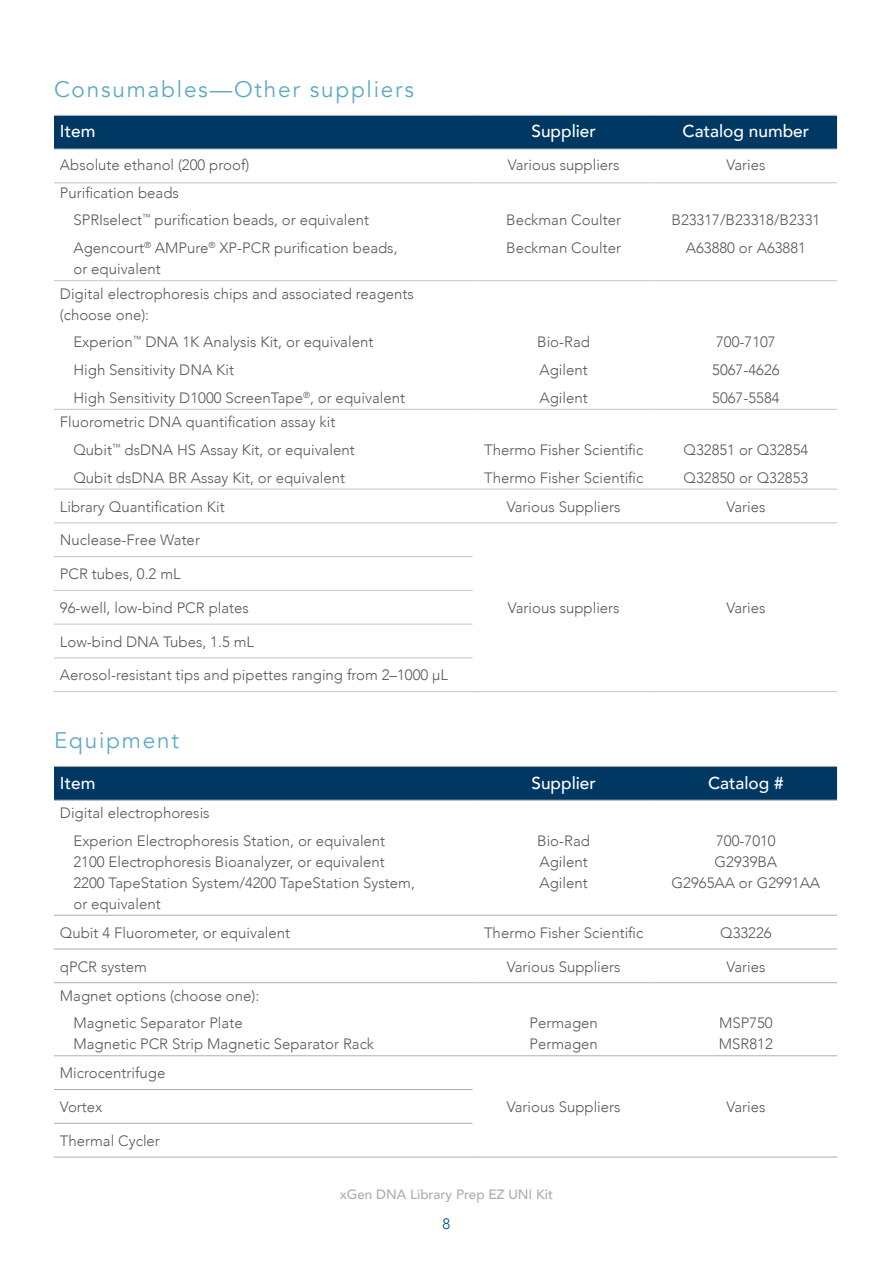
<style>
.page{position:relative;width:893px;height:1263px;background:#fff}
.page>*{position:absolute;margin:0;border:0;box-sizing:border-box;transform-origin:0 0}
.t1{font:22.5px "Avenir";letter-spacing:.08em;color:#5eaac6}
.t2{font:500 17.25px "Avenir";color:#fff}
.t3{font:300 15px/27.8px "Avenir";color:#58595b}
.t4{font:300 15px "Avenir";color:#005088}
.t5{font:500 13.5px "Avenir";color:#aeadaf}
</style>
<div class="page">
<div style="left:54px;top:116px;width:783px;height:33px;background:#003864"></div>
<hr style="left:54px;top:115px;width:418px;height:1px;background:#c4c2c3">
<hr style="left:472px;top:115px;width:183px;height:1px;background:#c4c2c3">
<hr style="left:655px;top:115px;width:182px;height:1px;background:#c4c2c3">
<hr style="left:54px;top:149px;width:418px;height:1px;background:#c4c2c3">
<hr style="left:472px;top:149px;width:183px;height:1px;background:#c4c2c3">
<hr style="left:655px;top:149px;width:182px;height:1px;background:#c4c2c3">
<hr style="left:54px;top:182px;width:418px;height:1px;background:#c4c2c3">
<hr style="left:472px;top:182px;width:183px;height:1px;background:#c4c2c3">
<hr style="left:655px;top:182px;width:182px;height:1px;background:#c4c2c3">
<hr style="left:54px;top:280px;width:418px;height:1px;background:#c4c2c3">
<hr style="left:472px;top:280px;width:183px;height:1px;background:#c4c2c3">
<hr style="left:655px;top:280px;width:182px;height:1px;background:#c4c2c3">
<hr style="left:54px;top:409px;width:418px;height:1px;background:#c4c2c3">
<hr style="left:472px;top:409px;width:183px;height:1px;background:#c4c2c3">
<hr style="left:655px;top:409px;width:182px;height:1px;background:#c4c2c3">
<hr style="left:54px;top:489px;width:418px;height:1px;background:#c4c2c3">
<hr style="left:472px;top:489px;width:183px;height:1px;background:#c4c2c3">
<hr style="left:655px;top:489px;width:182px;height:1px;background:#c4c2c3">
<hr style="left:54px;top:522px;width:418px;height:1px;background:#c4c2c3">
<hr style="left:472px;top:522px;width:183px;height:1px;background:#c4c2c3">
<hr style="left:655px;top:522px;width:182px;height:1px;background:#c4c2c3">
<hr style="left:472px;top:691px;width:183px;height:1px;background:#c4c2c3">
<hr style="left:655px;top:691px;width:182px;height:1px;background:#c4c2c3">
<hr style="left:54px;top:556px;width:418px;height:1px;background:#c4c2c3">
<hr style="left:54px;top:590px;width:418px;height:1px;background:#c4c2c3">
<hr style="left:54px;top:624px;width:418px;height:1px;background:#c4c2c3">
<hr style="left:54px;top:657px;width:418px;height:1px;background:#c4c2c3">
<hr style="left:54px;top:691px;width:418px;height:1px;background:#c4c2c3">
<div style="left:54px;top:767px;width:783px;height:33px;background:#003864"></div>
<hr style="left:54px;top:800px;width:418px;height:1px;background:#aeadaf">
<hr style="left:54px;top:915px;width:418px;height:1px;background:#aeadaf">
<hr style="left:472px;top:800px;width:183px;height:1px;background:#aeadaf">
<hr style="left:472px;top:915px;width:183px;height:1px;background:#aeadaf">
<hr style="left:655px;top:800px;width:182px;height:1px;background:#aeadaf">
<hr style="left:655px;top:915px;width:182px;height:1px;background:#aeadaf">
<hr style="left:54px;top:982px;width:418px;height:1px;background:#aeadaf">
<hr style="left:54px;top:1055px;width:418px;height:1px;background:#aeadaf">
<hr style="left:472px;top:982px;width:183px;height:1px;background:#aeadaf">
<hr style="left:655px;top:982px;width:182px;height:1px;background:#aeadaf">
<hr style="left:472px;top:1055px;width:183px;height:1px;background:#aeadaf">
<hr style="left:472px;top:1157px;width:183px;height:1px;background:#aeadaf">
<hr style="left:655px;top:1055px;width:182px;height:1px;background:#aeadaf">
<hr style="left:655px;top:1157px;width:182px;height:1px;background:#aeadaf">
<hr style="left:54px;top:766px;width:418px;height:1px;background:#aeadaf">
<hr style="left:472px;top:766px;width:183px;height:1px;background:#aeadaf">
<hr style="left:655px;top:766px;width:182px;height:1px;background:#aeadaf">
<hr style="left:54px;top:948px;width:418px;height:1px;background:#aeadaf">
<hr style="left:472px;top:948px;width:183px;height:1px;background:#aeadaf">
<hr style="left:655px;top:948px;width:182px;height:1px;background:#aeadaf">
<hr style="left:54px;top:1089px;width:418px;height:1px;background:#aeadaf">
<hr style="left:54px;top:1123px;width:418px;height:1px;background:#aeadaf">
<hr style="left:54px;top:1157px;width:418px;height:1px;background:#aeadaf">
<h1 class="t1" style="left:54px;top:76px;width:362px">Consumables—Other suppliers</h1>
<p class="t2" style="left:60px;top:116px;width:37px">Item</p>
<p class="t2" style="left:531px;top:116px;width:66px">Supplier</p>
<p class="t2" style="left:683px;top:116px;width:128px">Catalog number</p>
<p class="t3" style="left:60px;top:151px;width:191px">Absolute ethanol (200 proof)</p>
<p class="t3" style="left:508px;top:151px;width:113px">Various suppliers</p>
<p class="t3" style="left:726px;top:151px;width:41px">Varies</p>
<p class="t3" style="left:73px;top:179px;width:326px;text-indent:-13px">Purification beads<br>SPRIselect<sup>™</sup> purification beads, or equivalent<br>Agencourt<sup>®</sup> AMPure<sup>®</sup> XP-PCR purification beads,</p>
<p class="t3" style="left:73px;top:255px;width:89px">or equivalent</p>
<p class="t3" style="left:506px;top:206px;width:116px">Beckman Coulter<br>Beckman Coulter</p>
<p class="t3" style="left:672px;top:206px;width:150px;text-align:center">B23317/B23318/B2331<br>A63880 or A63881</p>
<p class="t3" style="left:60px;top:283px;width:355px;line-height:21px">Digital electrophoresis chips and associated reagents (choose one):</p>
<p class="t3" style="left:73px;top:328px;width:333px">Experion<sup>™</sup> DNA 1K Analysis Kit, or equivalent<br>High Sensitivity DNA Kit<br>High Sensitivity D1000 ScreenTape<sup>®</sup>, or equivalent</p>
<p class="t3" style="left:537px;top:328px;width:54px">Bio-Rad<br>Agilent<br>Agilent</p>
<p class="t3" style="left:712px;top:328px;width:69px">700-7107<br>5067-4626<br>5067-5584</p>
<p class="t3" style="left:73px;top:408px;width:283px;text-indent:-14px">Fluorometric DNA quantification assay kit<br>Qubit<sup>™</sup> dsDNA HS Assay Kit, or equivalent<br>Qubit dsDNA BR Assay Kit, or equivalent</p>
<p class="t3" style="left:484px;top:436px;width:161px">Thermo Fisher Scientific<br>Thermo Fisher Scientific</p>
<p class="t3" style="left:684px;top:436px;width:126px">Q32851 or Q32854<br>Q32850 or Q32853</p>
<p class="t3" style="left:60px;top:493px;width:166px">Library Quantification Kit</p>
<p class="t3" style="left:507px;top:493px;width:115px">Various Suppliers</p>
<p class="t3" style="left:726px;top:493px;width:41px">Varies</p>
<p class="t3" style="left:60px;top:526px;width:142px">Nuclease-Free Water</p>
<p class="t3" style="left:60px;top:560px;width:122px">PCR tubes, 0.2 mL</p>
<p class="t3" style="left:60px;top:594px;width:190px">96-well, low-bind PCR plates</p>
<p class="t3" style="left:60px;top:628px;width:196px">Low-bind DNA Tubes, 1.5 mL</p>
<p class="t3" style="left:60px;top:661px;width:390px">Aerosol-resistant tips and pipettes ranging from 2–1000 µL</p>
<p class="t3" style="left:508px;top:594px;width:113px">Various suppliers</p>
<p class="t3" style="left:726px;top:594px;width:41px">Varies</p>
<h1 class="t1" style="left:54px;top:727px;width:126px">Equipment</h1>
<p class="t2" style="left:60px;top:768px;width:37px">Item</p>
<p class="t2" style="left:531px;top:768px;width:66px">Supplier</p>
<p class="t2" style="left:708px;top:768px;width:77px">Catalog #</p>
<p class="t3" style="left:73px;top:799px;width:313px;text-indent:-14px">Digital electrophoresis<br>Experion Electrophoresis Station, or equivalent</p>
<p class="t3" style="left:73px;top:851px;width:343px;line-height:21px">2100 Electrophoresis Bioanalyzer, or equivalent<br>2200 TapeStation System/4200 TapeStation System, or equivalent</p>
<p class="t3" style="left:537px;top:830px;width:54px;line-height:21px">Bio-Rad<br>Agilent<br>Agilent</p>
<p class="t3" style="left:672px;top:830px;width:150px;line-height:21px;text-align:center">700-7010<br>G2939BA<br>G2965AA or G2991AA</p>
<p class="t3" style="left:60px;top:919px;width:232px">Qubit 4 Fluorometer, or equivalent</p>
<p class="t3" style="left:484px;top:919px;width:161px">Thermo Fisher Scientific</p>
<p class="t3" style="left:720px;top:919px;width:53px">Q33226</p>
<p class="t3" style="left:60px;top:952px;width:88px">qPCR system</p>
<p class="t3" style="left:507px;top:952px;width:115px">Various Suppliers</p>
<p class="t3" style="left:726px;top:952px;width:41px">Varies</p>
<p class="t3" style="left:60px;top:981px;width:201px;text-align:center">Magnet options (choose one):<br>Magnetic Separator Plate</p>
<p class="t3" style="left:73px;top:1030px;width:302px">Magnetic PCR Strip Magnetic Separator Rack</p>
<p class="t3" style="left:529px;top:1013px;width:70px;line-height:21px">Permagen<br>Permagen</p>
<p class="t3" style="left:719px;top:1013px;width:55px;line-height:21px">MSP750<br>MSR812</p>
<p class="t3" style="left:60px;top:1059px;width:107px">Microcentrifuge</p>
<p class="t3" style="left:60px;top:1093px;width:44px">Vortex</p>
<p class="t3" style="left:507px;top:1093px;width:115px">Various Suppliers</p>
<p class="t3" style="left:726px;top:1093px;width:41px">Varies</p>
<p class="t3" style="left:60px;top:1127px;width:102px">Thermal Cycler</p>
<p class="t5" style="left:340px;top:1182px;width:215px">xGen DNA Library Prep EZ UNI Kit</p>
<p class="t4" style="left:443px;top:1214px;width:9px">8</p>
</div>
